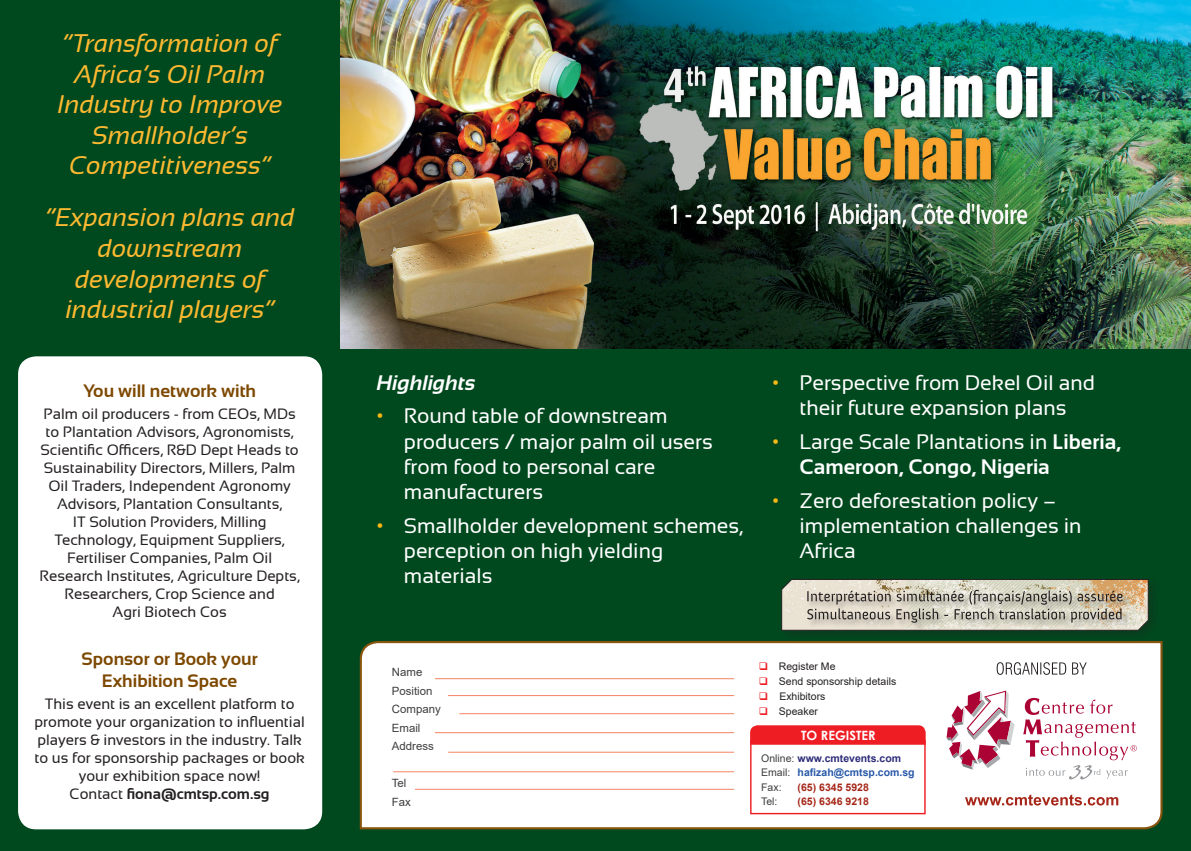
<style>
.page{position:relative;width:1191px;height:851px;background:#fff}
.page>*{position:absolute;margin:0;border:0;box-sizing:border-box;transform-origin:0 0}
.t1{font:italic 25.5px/30.6px "Sansation";color:#fdb931;text-align:center}
.t2{font:21px/25.2px "Sansation";color:#fff}
.t3{font:700 21px/25.2px "Sansation";color:#fff}
.t4{font:italic 700 21px "Sansation";color:#fff}
.t5{font:700 18px/21.6px "Sansation";color:#7d4800;text-align:center}
.t6{font:15px/18px "Sansation";color:#231f20;text-align:center}
.t7{font:700 12.9px "Century Gothic";color:#fff}
.t8{font:11.4px/18.6px "Arial";color:#3e3e3f}
.t9{font:10.5px "Arial";color:#231f20}
.t10{font:700 10.5px "Arial";color:#2959a8}
.t11{font:700 10.5px "Arial";color:#2e2c79}
.t12{font:700 10.5px "Arial";color:#a6271a}
.t13{font:10.5px "Arial";color:#3e3e3f}
.s1{font-weight:700}
.s2{color:#fcb814}
.s3{font-weight:400;color:#fcb814}
.s4{font-weight:400}
.s5{color:#ee1d23}
.s6{font-weight:400;color:#3e3e3f}
</style>
<div class="page">
<div style="left:0;top:0;width:1191px;height:850px;background:#00491e"></div>
<img style="left:340px;top:0;width:851px;height:348px">
<div style="left:359px;top:641px;width:804px;height:189px;background:#fff"></div>
<svg style="left:965px;top:794px;width:153px;height:11px;background:#ddafaa"></svg>
<svg style="left:996px;top:662px;width:90px;height:12px"></svg>
<svg style="left:946px;top:690px;width:68px;height:79px;background:#dcb0bd"></svg>
<svg style="left:1023px;top:697px;width:113px;height:82px;background:#f2dfe4"></svg>
<hr style="left:435px;top:678px;width:299px;height:1px;background:#f48465">
<hr style="left:448px;top:695px;width:286px;height:1px;background:#f48465">
<hr style="left:459px;top:713px;width:275px;height:1px;background:#f48465">
<hr style="left:435px;top:732px;width:299px;height:1px;background:#f48465">
<hr style="left:448px;top:751px;width:286px;height:1px;background:#f48465">
<hr style="left:393px;top:771px;width:341px;height:1px;background:#f48465">
<hr style="left:415px;top:789px;width:319px;height:1px;background:#f48465">
<div style="left:750px;top:739px;width:175px;height:75px;border:1px solid #ee1d23"></div>
<div style="left:750px;top:725px;width:175px;height:19px;background:#ee1d23"></div>
<div style="left:18px;top:356px;width:304px;height:473px;background:#fff;border-radius:18px"></div>
<div style="left:777px;top:575px;width:384px;height:68px;background:#231f20;opacity:.3"></div>
<div style="left:807px;top:590px;width:324px;height:41px;background:#2a2f2a"></div>
<svg style="left:781px;top:578px;width:367px;height:52px;background:#bfbaaa"></svg>
<p class="t1" style="left:58px;top:28px;width:227px">“Transformation of<br>Africa’s Oil Palm<br>Industry to Improve<br>Smallholder’s<br>Competitiveness“</p>
<p class="t1" style="left:46px;top:202px;width:250px">“Expansion plans and downstream developments of industrial players“</p>
<p class="t5" style="left:83px;top:380px;width:174px">You will network with</p>
<p class="t6" style="left:40px;top:405px;width:262px">Palm oil producers - from CEOs, MDs to Plantation Advisors, Agronomists, Scientific Officers, R&amp;D Dept Heads to Sustainability Directors, Millers, Palm Oil Traders, Independent Agronomy Advisors, Plantation Consultants,<br>IT Solution Providers, Milling Technology, Equipment Suppliers, Fertiliser Companies, Palm Oil Research Institutes, Agriculture Depts, Researchers, Crop Science and<br>Agri Biotech Cos</p>
<p class="t5" style="left:82px;top:648px;width:177px">Sponsor or Book your<br>Exhibition Space</p>
<p class="t6" style="left:35px;top:695px;width:272px">This event is an excellent platform to promote your organization to influential players &amp; investors in the industry. Talk to us for sponsorship packages or book your exhibition space now!<br>Contact <span class="s1">fiona@cmtsp.com.sg</span></p>
<p class="t4" style="left:377px;top:370px;width:100px">Highlights</p>
<p class="t2" style="left:404px;top:403px;width:310px;text-indent:-27px"><span class="s2">•</span> Round table of downstream producers / major palm oil users from food to personal care manufacturers</p>
<p class="t2" style="left:404px;top:513px;width:341px;text-indent:-27px"><span class="s2">•</span> Smallholder development schemes, perception on high yielding materials</p>
<p class="t2" style="left:772px;top:370px;width:324px;text-align:center"><span class="s2">•</span> Perspective from Dekel Oil and their future expansion plans</p>
<p class="t3" style="left:799px;top:429px;width:323px;text-indent:-27px"><span class="s3">•</span> <span class="s4">Large Scale Plantations in</span> Liberia,<br>Cameroon, Congo, Nigeria</p>
<p class="t2" style="left:799px;top:487px;width:284px;text-indent:-27px"><span class="s2">•</span> Zero deforestation policy – implementation challenges in<br>Africa</p>
<p class="t8" style="left:392px;top:662px;width:32px">Name</p>
<p class="t8" style="left:392px;top:681px;width:42px">Position</p>
<p class="t8" style="left:392px;top:699px;width:50px">Company</p>
<p class="t8" style="left:392px;top:718px;width:30px">Email</p>
<p class="t8" style="left:392px;top:736px;width:43px">Address</p>
<p class="t8" style="left:392px;top:773px;width:21px">Tel<br>Fax</p>
<p class="t9" style="left:758px;top:658px;width:78px"><span class="s5">❑</span> Register Me</p>
<p class="t9" style="left:758px;top:673px;width:139px"><span class="s5">❑</span> Send sponsorship details</p>
<p class="t9" style="left:758px;top:688px;width:68px"><span class="s5">❑</span> Exhibitors</p>
<p class="t9" style="left:758px;top:703px;width:61px"><span class="s5">❑</span> Speaker</p>
<p class="t7" style="left:801px;top:725px;width:76px">TO REGISTER</p>
<p class="t11" style="left:761px;top:750px;width:141px"><span class="s6">Online:</span> www.cmtevents.com</p>
<p class="t10" style="left:761px;top:765px;width:155px"><span class="s6">Email:</span> hafizah@cmtsp.com.sg</p>
<p class="t13" style="left:761px;top:779px;width:22px">Fax:</p>
<p class="t12" style="left:797px;top:779px;width:73px">(65) 6345 5928</p>
<p class="t13" style="left:761px;top:794px;width:18px">Tel:</p>
<p class="t12" style="left:797px;top:794px;width:73px">(65) 6346 9218</p>
</div>
